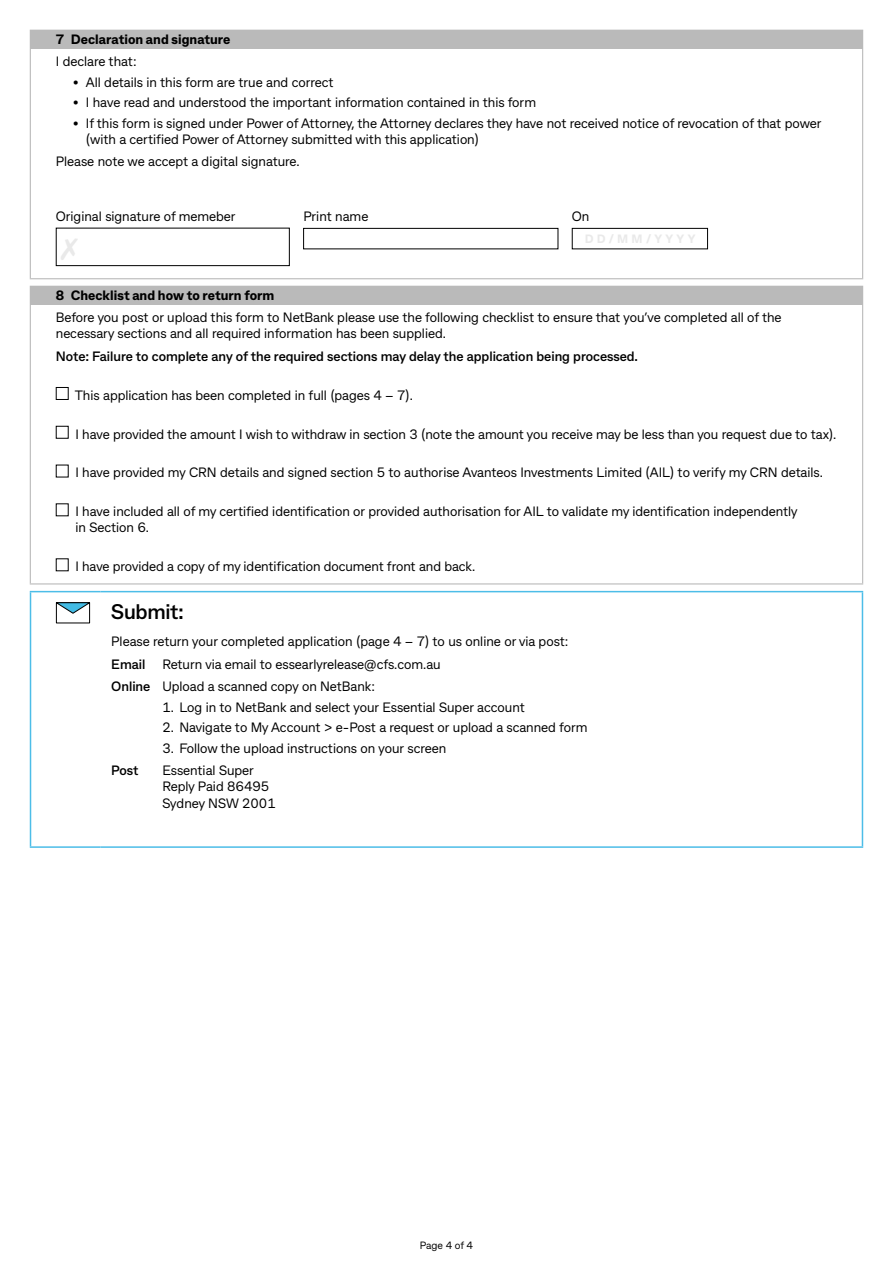
<style>
.page{position:relative;width:893px;height:1263px;background:#fff}
.page>*{position:absolute;margin:0;border:0;box-sizing:border-box;transform-origin:0 0}
.t1{font:700 21px "CBA Beacon Sans";letter-spacing:-.015em;color:#000}
.t2{font:13.5px/16.2px "CBA Beacon Sans";color:#000}
.t3{font:700 13.5px "CBA Beacon Sans";color:#000}
.t4{font:800 13.5px "CBA Beacon Sans";color:#000}
.t5{font:800 12px "CBA Beacon Sans";letter-spacing:.275em;color:#e9e9e9}
.t6{font:10.5px "CBA Beacon Sans";letter-spacing:-.005em;color:#000}
.s1{font-weight:800}
.s2{font-weight:700}
</style>
<div class="page">
<div style="left:30px;top:30px;width:833px;height:18px;background:#bababa"></div>
<hr style="left:31px;top:48px;width:831px;height:1px;background:#bababa">
<hr style="left:30px;top:48px;width:1px;height:230px;background:#bababa">
<hr style="left:862px;top:48px;width:1px;height:230px;background:#bababa">
<hr style="left:30px;top:278px;width:833px;height:1px;background:#bababa">
<div style="left:56px;top:228px;width:234px;height:38px;border:1px solid #000"></div>
<div style="left:303px;top:228px;width:255px;height:21px;border:1px solid #000"></div>
<div style="left:572px;top:228px;width:136px;height:21px;border:1px solid #000"></div>
<div style="left:30px;top:286px;width:833px;height:18px;background:#bababa"></div>
<hr style="left:30px;top:304px;width:1px;height:279px;background:#bababa">
<hr style="left:862px;top:304px;width:1px;height:279px;background:#bababa">
<hr style="left:30px;top:583px;width:833px;height:1px;background:#bababa">
<hr style="left:31px;top:304px;width:831px;height:1px;background:#bababa">
<div style="left:56px;top:387px;width:13px;height:13px;border:1px solid #000"></div>
<div style="left:56px;top:426px;width:13px;height:13px;border:1px solid #000"></div>
<hr style="left:30px;top:592px;width:1px;height:254px;background:#4cbde8">
<hr style="left:30px;top:591px;width:71px;height:1px;background:#4cbde8">
<hr style="left:30px;top:846px;width:71px;height:2px;background:#4cbde8">
<hr style="left:101px;top:591px;width:762px;height:1px;background:#4cbde8">
<hr style="left:862px;top:592px;width:1px;height:254px;background:#4cbde8">
<hr style="left:101px;top:846px;width:762px;height:2px;background:#4cbde8">
<div style="left:56px;top:602px;width:34px;height:21px;border:1px solid #000"></div>
<svg style="left:56px;top:602px;width:34px;height:12px"></svg>
<p class="t4" style="left:56px;top:30px;width:176px">7 Declaration and signature</p>
<p class="t2" style="left:56px;top:53px;width:82px">I declare that:</p>
<p class="t2" style="left:73px;top:73px;width:262px"><span class="s1">•</span> All details in this form are true and correct</p>
<p class="t2" style="left:73px;top:94px;width:465px"><span class="s1">•</span> I have read and understood the important information contained in this form</p>
<p class="t2" style="left:86px;top:114px;width:737px;text-indent:-13px"><span class="s1">•</span> If this form is signed under Power of Attorney, the Attorney declares they have not received notice of revocation of that power (with a certified Power of Attorney submitted with this application)</p>
<p class="t2" style="left:56px;top:153px;width:245px">Please note we accept a digital signature.</p>
<p class="t2" style="left:56px;top:207px;width:181px">Original signature of memeber</p>
<p class="t2" style="left:303px;top:207px;width:66px">Print name</p>
<p class="t2" style="left:572px;top:207px;width:19px">On</p>
<p class="t5" style="left:585px;top:231px;width:112px">DD/MM/YYYY</p>
<p class="t4" style="left:56px;top:286px;width:220px">8 Checklist and how to return form</p>
<p class="t2" style="left:56px;top:309px;width:727px">Before you post or upload this form to NetBank please use the following checklist to ensure that you’ve completed all of the necessary sections and all required information has been supplied.</p>
<p class="t3" style="left:56px;top:347px;width:584px">Note: Failure to complete any of the required sections may delay the application being processed.</p>
<p class="t2" style="left:75px;top:386px;width:339px">This application has been completed in full (pages 4 – 7).</p>
<p class="t2" style="left:75px;top:425px;width:763px">I have provided the amount I wish to withdraw in section 3 (note the amount you receive may be less than you request due to tax).</p>
<p class="t2" style="left:75px;top:464px;width:749px">I have provided my CRN details and signed section 5 to authorise Avanteos Investments Limited (AIL) to verify my CRN details.</p>
<p class="t2" style="left:75px;top:503px;width:724px">I have included all of my certified identification or provided authorisation for AIL to validate my identification independently in Section 6.</p>
<p class="t2" style="left:75px;top:558px;width:401px">I have provided a copy of my identification document front and back.</p>
<h1 class="t1" style="left:111px;top:598px;width:74px">Submit:</h1>
<p class="t2" style="left:111px;top:633px;width:459px">Please return your completed application (page 4 – 7) to us online or via post:</p>
<p class="t3" style="left:111px;top:655px;width:36px">Email</p>
<p class="t2" style="left:111px;top:652px;width:331px;line-height:22.5px;text-indent:51px">Return via email to essearlyrelease@cfs.com.au<br><span class="s2">Online</span> Upload a scanned copy on NetBank:</p>
<p class="t2" style="left:162px;top:698px;width:364px">1. Log in to NetBank and select your Essential Super account</p>
<p class="t2" style="left:162px;top:719px;width:427px">2. Navigate to My Account &gt; e-Post a request or upload a scanned form</p>
<p class="t2" style="left:162px;top:739px;width:285px">3. Follow the upload instructions on your screen</p>
<p class="t3" style="left:111px;top:761px;width:29px">Post</p>
<p class="t2" style="left:162px;top:762px;width:115px">Essential Super<br>Reply Paid 86495<br>Sydney NSW 2001</p>
<p class="t6" style="left:420px;top:1238px;width:55px">Page 4 of 4</p>
</div>
